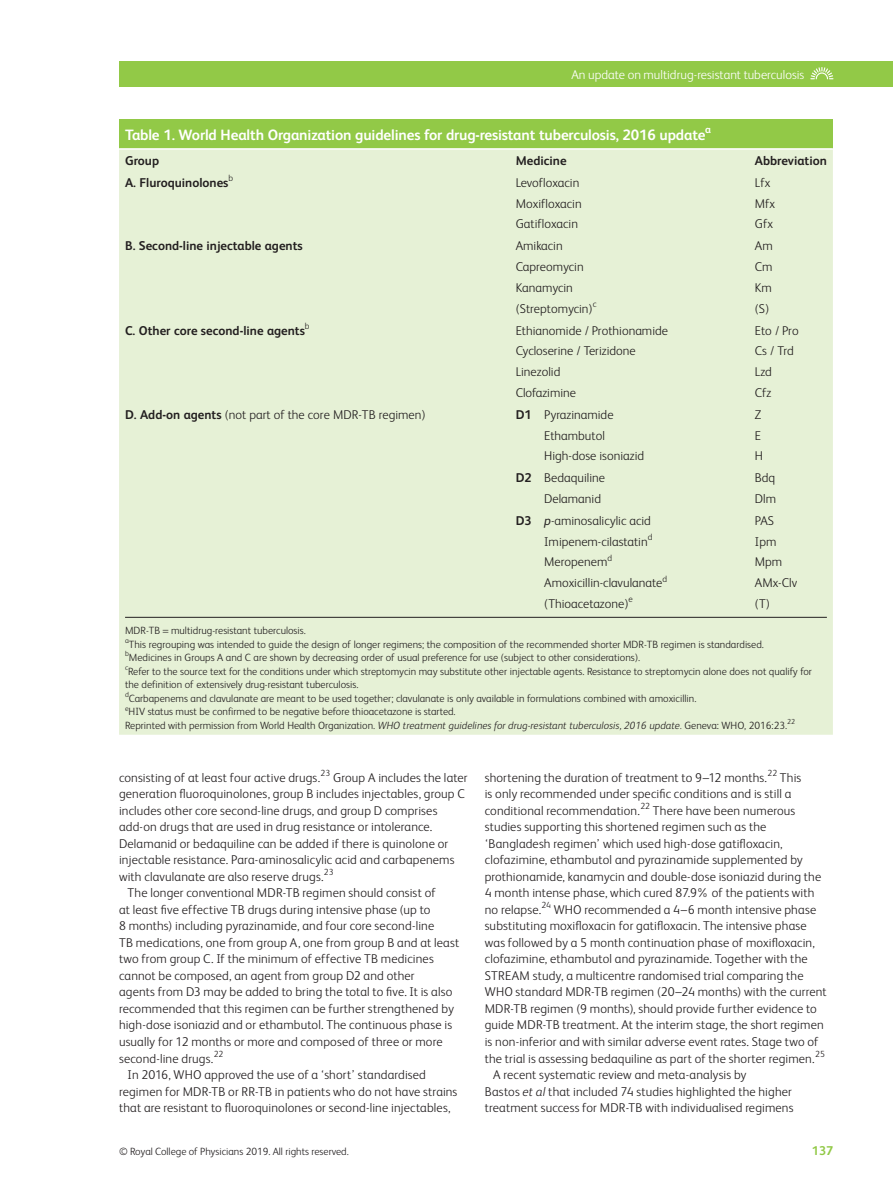
<style>
.page{position:relative;width:893px;height:1191px;background:#fff}
.page>*{position:absolute;margin:0;border:0;box-sizing:border-box;transform-origin:0 0}
.t1{font:700 15px "FS Albert";letter-spacing:-.01em;color:#fff}
.t2{font:300 12.75px/20.7px "FS Albert";letter-spacing:.01em;color:#231f20}
.t3{font:700 12.75px "FS Albert";color:#231f20}
.t4{font:300 12.75px "FS Albert";color:#fff}
.t5{font:700 12.75px "FS Albert";color:#92c947}
.t6{font:300 10.5px/13.5px "FS Albert";color:#231f20}
.t7{font:700 10.5px "FS Albert";color:#fff}
.t8{font:300 8.85px "FS Albert";color:#231f20}
.t9{font:300 7.35px "FS Albert";color:#231f20}
.s1{font-weight:700}
.s2{font-weight:400;font-style:italic}
.s3{font-style:italic}
</style>
<div class="page">
<div style="left:119px;top:62px;width:774px;height:25px;background:#92c947"></div>
<svg style="left:810px;top:67px;width:23px;height:12px"></svg>
<div style="left:119px;top:119px;width:714px;height:30px;background:#92c947"></div>
<div style="left:119px;top:150px;width:714px;height:584px;background:#e6f1d6"></div>
<hr style="left:119px;top:148px;width:714px;height:2px;background:#fff">
<hr style="left:125px;top:617px;width:702px;height:1px;background:#231f20">
<p class="t4" style="left:571px;top:70px;width:234px">An update on multidrug-resistant tuberculosis</p>
<p class="t1" style="left:125px;top:129px;width:582px">Table 1. World Health Organization guidelines for drug-resistant tuberculosis, 2016 update</p>
<p class="t7" style="left:705px;top:125px;width:7px">a</p>
<p class="t3" style="left:125px;top:155px;width:36px">Group</p>
<p class="t3" style="left:516px;top:155px;width:52px">Medicine</p>
<p class="t3" style="left:755px;top:155px;width:73px">Abbreviation</p>
<p class="t3" style="left:125px;top:177px;width:110px">A. Fluroquinolones<sup>b</sup></p>
<p class="t2" style="left:516px;top:174px;width:68px">Levofloxacin<br>Moxifloxacin<br>Gatifloxacin</p>
<p class="t2" style="left:755px;top:174px;width:22px">Lfx<br>Mfx<br>Gfx</p>
<p class="t3" style="left:125px;top:241px;width:179px">B. Second-line injectable agents</p>
<p class="t2" style="left:516px;top:237px;width:79px">Amikacin<br>Capreomycin<br>Kanamycin (Streptomycin)</p>
<p class="t2" style="left:755px;top:237px;width:19px;text-align:justify">Am Cm Km (S)</p>
<p class="t8" style="left:593px;top:301px;width:5px">c</p>
<p class="t3" style="left:125px;top:325px;width:181px">C. Other core second-line agents</p>
<p class="t8" style="left:305px;top:323px;width:6px">b</p>
<p class="t2" style="left:516px;top:321px;width:154px">Ethianomide / Prothionamide<br>Cycloserine / Terizidone<br>Linezolid<br>Clofazimine</p>
<p class="t2" style="left:755px;top:321px;width:45px">Eto / Pro<br>Cs / Trd<br>Lzd<br>Cfz</p>
<p class="t2" style="left:125px;top:405px;width:302px"><span class="s1">D. Add-on agents</span> (not part of the core MDR-TB regimen)</p>
<p class="t2" style="left:544px;top:405px;width:101px;text-indent:-28px"><span class="s1">D1</span> Pyrazinamide<br>Ethambutol<br>High-dose isoniazid</p>
<p class="t2" style="left:755px;top:405px;width:10px">Z<br>E<br>H</p>
<p class="t2" style="left:544px;top:469px;width:62px;text-indent:-28px"><span class="s1">D2</span> Bedaquiline<br>Delamanid</p>
<p class="t2" style="left:755px;top:469px;width:23px">Bdq<br>Dlm</p>
<p class="t2" style="left:516px;top:512px;width:137px;text-align:right"><span class="s1">D3</span> <span class="s2">p</span> -aminosalicylic acid<br>Imipenem-cilastatin</p>
<p class="t2" style="left:755px;top:511px;width:44px">PAS<br>Ipm<br>Mpm<br>AMx-Clv (T)</p>
<p class="t6" style="left:125px;top:625px;width:688px">MDR-TB multidrug-resistant tuberculosis.<br><sup>a</sup>This regrouping was intended to guide the design of longer regimens; the composition of the recommended shorter MDR-TB regimen is standardised. <sup>b</sup>Medicines in Groups A and C are shown by decreasing order of usual preference for use (subject to other considerations).<br><sup>c</sup>Refer to the source text for the conditions under which streptomycin may substitute other injectable agents. Resistance to streptomycin alone does not qualify for the definition of extensively drug-resistant tuberculosis.<br><sup>d</sup>Carbapenems and clavulanate are meant to be used together; clavulanate is only available in formulations combined with amoxicillin.<br><sup>e</sup>HIV status must be confirmed to be negative before thioacetazone is started.<br>Reprinted with permission from World Health Organization. <span class="s3">WHO treatment guidelines for drug-resistant tuberculosis, 2016 update.</span> Geneva: WHO, 2016:23.</p>
<p class="t8" style="left:648px;top:534px;width:6px">d</p>
<p class="t8" style="left:607px;top:554px;width:6px">d</p>
<p class="t2" style="left:544px;top:574px;width:120px">Amoxicillin-clavulanate</p>
<p class="t8" style="left:662px;top:575px;width:6px">d</p>
<p class="t2" style="left:544px;top:595px;width:86px">(Thioacetazone)</p>
<p class="t8" style="left:628px;top:596px;width:6px">e</p>
<p class="t2" style="left:544px;top:553px;width:65px">Meropenem</p>
<p class="t9" style="left:787px;top:719px;width:9px">22</p>
<p class="t2" style="left:119px;top:768px;width:203px">consisting of at least four active drugs.</p>
<p class="t8" style="left:321px;top:770px;width:11px">23</p>
<p class="t2" style="left:333px;top:768px;width:136px">Group A includes the later</p>
<p class="t2" style="left:119px;top:785px;width:347px">generation fluoroquinolones, group B includes injectables, group C</p>
<p class="t2" style="left:119px;top:801px;width:320px">includes other core second-line drugs, and group D comprises</p>
<p class="t2" style="left:119px;top:818px;width:315px">add-on drugs that are used in drug resistance or intolerance.</p>
<p class="t2" style="left:119px;top:834px;width:331px">Delamanid or bedaquiline can be added if there is quinolone or</p>
<p class="t2" style="left:119px;top:851px;width:337px">injectable resistance. Para-aminosalicylic acid and carbapenems</p>
<p class="t2" style="left:119px;top:867px;width:216px">with clavulanate are also reserve drugs. <sup>23</sup></p>
<p class="t2" style="left:128px;top:884px;width:310px">The longer conventional MDR-TB regimen should consist of</p>
<p class="t2" style="left:119px;top:900px;width:313px">at least five effective TB drugs during intensive phase (up to</p>
<p class="t2" style="left:119px;top:917px;width:317px">8 months) including pyrazinamide, and four core second-line</p>
<p class="t2" style="left:119px;top:933px;width:342px">TB medications, one from group A, one from group B and at least</p>
<p class="t2" style="left:119px;top:950px;width:316px">two from group C. If the minimum of effective TB medicines</p>
<p class="t2" style="left:119px;top:966px;width:297px">cannot be composed, an agent from group D2 and other</p>
<p class="t2" style="left:119px;top:983px;width:335px">agents from D3 may be added to bring the total to five. It is also</p>
<p class="t2" style="left:119px;top:999px;width:336px">recommended that this regimen can be further strengthened by</p>
<p class="t2" style="left:119px;top:1016px;width:335px">high-dose isoniazid and or ethambutol. The continuous phase is</p>
<p class="t2" style="left:119px;top:1032px;width:325px">usually for 12 months or more and composed of three or more</p>
<p class="t2" style="left:119px;top:1049px;width:106px">second-line drugs. <sup>22</sup></p>
<p class="t2" style="left:128px;top:1065px;width:300px">In 2016, WHO approved the use of a ‘short’ standardised</p>
<p class="t2" style="left:119px;top:1082px;width:340px">regimen for MDR-TB or RR-TB in patients who do not have strains</p>
<p class="t2" style="left:119px;top:1098px;width:333px">that are resistant to fluoroquinolones or second-line injectables,</p>
<p class="t2" style="left:485px;top:768px;width:284px">shortening the duration of treatment to 9–12 months.</p>
<p class="t8" style="left:767px;top:770px;width:11px">22</p>
<p class="t2" style="left:780px;top:768px;width:23px">This</p>
<p class="t2" style="left:485px;top:785px;width:308px">is only recommended under specific conditions and is still a</p>
<p class="t2" style="left:485px;top:801px;width:312px">conditional recommendation. <sup>22</sup> There have been numerous</p>
<p class="t2" style="left:485px;top:818px;width:283px">studies supporting this shortened regimen such as the</p>
<p class="t2" style="left:485px;top:834px;width:299px">‘Bangladesh regimen’ which used high-dose gatifloxacin,</p>
<p class="t2" style="left:485px;top:851px;width:320px">clofazimine, ethambutol and pyrazinamide supplemented by</p>
<p class="t2" style="left:485px;top:867px;width:338px">prothionamide, kanamycin and double-dose isoniazid during the</p>
<p class="t2" style="left:485px;top:884px;width:331px">4 month intense phase, which cured 87.9% of the patients with</p>
<p class="t2" style="left:485px;top:900px;width:333px">no relapse. <sup>24</sup> WHO recommended a 4–6 month intensive phase</p>
<p class="t2" style="left:485px;top:917px;width:324px">substituting moxifloxacin for gatifloxacin. The intensive phase</p>
<p class="t2" style="left:485px;top:933px;width:332px">was followed by a 5 month continuation phase of moxifloxacin,</p>
<p class="t2" style="left:485px;top:950px;width:324px">clofazimine, ethambutol and pyrazinamide. Together with the</p>
<p class="t2" style="left:485px;top:966px;width:320px">STREAM study, a multicentre randomised trial comparing the</p>
<p class="t2" style="left:485px;top:983px;width:343px">WHO standard MDR-TB regimen (20–24 months) with the current</p>
<p class="t2" style="left:485px;top:999px;width:334px">MDR-TB regimen (9 months), should provide further evidence to</p>
<p class="t2" style="left:485px;top:1016px;width:340px">guide MDR-TB treatment. At the interim stage, the short regimen</p>
<p class="t2" style="left:485px;top:1032px;width:335px">is non-inferior and with similar adverse event rates. Stage two of</p>
<p class="t2" style="left:485px;top:1049px;width:342px">the trial is assessing bedaquiline as part of the shorter regimen. <sup>25</sup></p>
<p class="t2" style="left:493px;top:1065px;width:255px">A recent systematic review and meta-analysis by</p>
<p class="t2" style="left:485px;top:1082px;width:309px">Bastos <span class="s3">et al</span> that included 74 studies highlighted the higher</p>
<p class="t2" style="left:485px;top:1098px;width:310px">treatment success for MDR-TB with individualised regimens</p>
<p class="t6" style="left:119px;top:1146px;width:231px">© Royal College of Physicians 2019. All rights reserved.</p>
<p class="t5" style="left:812px;top:1145px;width:23px">137</p>
</div>
